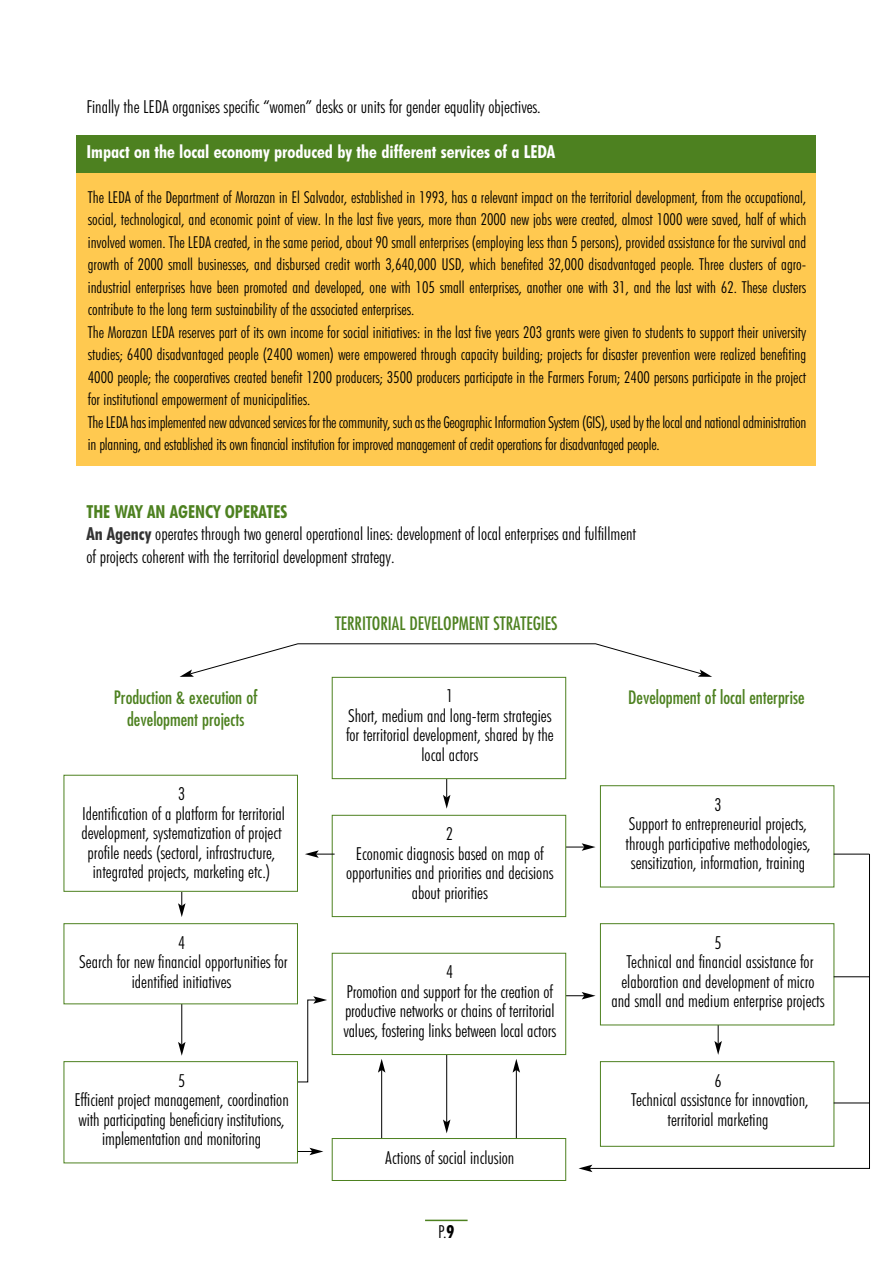
<style>
.page{position:relative;width:893px;height:1263px;background:#fff}
.page>*{position:absolute;margin:0;border:0;box-sizing:border-box;transform-origin:0 0}
.t1{font:300 condensed 18px/19.5px "Futura BT";color:#000;text-align:center}
.t2{font:18px/22.5px "Futura Con Med Slov";color:#4d8120;text-align:center}
.t3{font:700 condensed 18px "Futura BT";color:#fff}
.t4{font:300 condensed 16.5px/22.5px "Futura BT";color:#000}
.s1{font-weight:700;color:#4d8120}
.s2{font-weight:700;color:#333}
.s3{font-weight:700}
</style>
<div class="page">
<hr style="left:425px;top:1220px;width:43px;height:1px;background:#4d8120">
<div style="left:76px;top:135px;width:740px;height:38px;background:#4d8120"></div>
<div style="left:76px;top:173px;width:740px;height:293px;background:#ffc950"></div>
<svg style="left:288px;top:996px;width:39px;height:87px"></svg>
<svg style="left:566px;top:843px;width:29px;height:8px"></svg>
<svg style="left:566px;top:992px;width:23px;height:7px"></svg>
<svg style="left:443px;top:779px;width:7px;height:30px"></svg>
<hr style="left:446px;top:1053px;width:1px;height:69px;background:#000">
<svg style="left:443px;top:1120px;width:7px;height:13px"></svg>
<svg style="left:178px;top:892px;width:7px;height:25px"></svg>
<hr style="left:181px;top:997px;width:1px;height:48px;background:#000">
<svg style="left:178px;top:1042px;width:7px;height:14px"></svg>
<hr style="left:516px;top:1070px;width:1px;height:73px;background:#000">
<svg style="left:512px;top:1059px;width:8px;height:14px"></svg>
<hr style="left:381px;top:1070px;width:1px;height:70px;background:#000">
<svg style="left:378px;top:1059px;width:7px;height:14px"></svg>
<div style="left:332px;top:677px;width:234px;height:102px;border:1px solid #4d8120"></div>
<div style="left:332px;top:815px;width:234px;height:102px;border:1px solid #4d8120"></div>
<div style="left:332px;top:953px;width:234px;height:102px;border:1px solid #4d8120"></div>
<div style="left:64px;top:775px;width:234px;height:117px;border:1px solid #4d8120"></div>
<div style="left:64px;top:924px;width:233px;height:80px;background:#fff"></div>
<div style="left:64px;top:923px;width:234px;height:81px;border:1px solid #4d8120"></div>
<div style="left:64px;top:1062px;width:233px;height:101px;background:#fff"></div>
<div style="left:64px;top:1061px;width:234px;height:102px;border:1px solid #4d8120"></div>
<div style="left:600px;top:785px;width:234px;height:102px;border:1px solid #4d8120"></div>
<div style="left:332px;top:1139px;width:234px;height:41px;background:#fff"></div>
<div style="left:332px;top:1138px;width:234px;height:43px;border:1px solid #4d8120"></div>
<svg style="left:180px;top:643px;width:532px;height:34px"></svg>
<svg style="left:305px;top:850px;width:30px;height:8px"></svg>
<svg style="left:298px;top:1148px;width:25px;height:7px"></svg>
<svg style="left:589px;top:853px;width:281px;height:316px"></svg>
<svg style="left:578px;top:1165px;width:14px;height:7px"></svg>
<p class="t1" style="left:86px;top:97px;width:456px">Finally the LEDA organises specific “women” desks or units for gender equality objectives.</p>
<p class="t3" style="left:86px;top:144px;width:470px">Impact on the local economy produced by the different services of a LEDA</p>
<p class="t4" style="left:88px;top:186px;width:720px">The LEDA of the Department of Morazan in El Salvador, established in 1993, has a relevant impact on the territorial development, from the occupational, social, technological, and economic point of view. In the last five years, more than 2000 new jobs were created, almost 1000 were saved, half of which involved women. The LEDA created, in the same period, about 90 small enterprises (employing less than 5 persons), provided assistance for the survival and growth of 2000 small businesses, and disbursed credit worth 3,640,000 USD, which benefited 32,000 disadvantaged people. Three clusters of agro&shy;industrial enterprises have been promoted and developed, one with 105 small enterprises, another one with 31, and the last with 62. These clusters contribute to the long term sustainability of the associated enterprises.<br>The Morazan LEDA reserves part of its own income for social initiatives: in the last five years 203 grants were given to students to support their university studies; 6400 disadvantaged people (2400 women) were empowered through capacity building; projects for disaster prevention were realized benefiting 4000 people; the cooperatives created benefit 1200 producers; 3500 producers participate in the Farmers Forum; 2400 persons participate in the project for institutional empowerment of municipalities.<br>The LEDA has implemented new advanced services for the community, such as the Geographic Information System (GIS), used by the local and national administration in planning, and established its own financial institution for improved management of credit operations for disadvantaged people.</p>
<p class="t1" style="left:86px;top:501px;width:551px;line-height:22.5px;text-align:left"><span class="s1">THE WAY AN AGENCY OPERATES<br></span><span class="s2">An Agency</span> operates through two general operational lines: development of local enterprises and fulfillment of projects coherent with the territorial development strategy.</p>
<p class="t2" style="left:335px;top:613px;width:224px">TERRITORIAL DEVELOPMENT STRATEGIES</p>
<p class="t2" style="left:114px;top:686px;width:145px">Production &amp; execution of development projects</p>
<p class="t1" style="left:446px;top:687px;width:9px">1</p>
<p class="t2" style="left:628px;top:686px;width:178px">Development of local enterprise</p>
<p class="t1" style="left:346px;top:707px;width:209px">Short, medium and long-term strategies for territorial development, shared by the local actors</p>
<p class="t1" style="left:81px;top:785px;width:205px">3<br>Identification of a platform for territorial development, systematization of project profile needs (sectoral, infrastructure, integrated projects, marketing etc.)</p>
<p class="t1" style="left:79px;top:934px;width:210px">4<br>Search for new financial opportunities for identified initiatives</p>
<p class="t1" style="left:74px;top:1072px;width:216px">5<br>Efficient project management, coordination with participating beneficiary institutions, implementation and monitoring</p>
<p class="t1" style="left:346px;top:825px;width:209px">2<br>Economic diagnosis based on map of opportunities and priorities and decisions about priorities</p>
<p class="t1" style="left:343px;top:963px;width:214px">4<br>Promotion and support for the creation of productive networks or chains of territorial values, fostering links between local actors</p>
<p class="t1" style="left:385px;top:1148px;width:131px">Actions of social inclusion</p>
<p class="t1" style="left:438px;top:1222px;width:18px">P.<span class="s3">9</span></p>
<p class="t1" style="left:625px;top:796px;width:187px">3<br>Support to entrepreneurial projects, through participative methodologies, sensitization, information, training</p>
<p class="t1" style="left:611px;top:934px;width:215px">5<br>Technical and financial assistance for elaboration and development of micro and small and medium enterprise projects</p>
<p class="t1" style="left:631px;top:1072px;width:179px">6<br>Technical assistance for innovation, territorial marketing</p>
</div>
